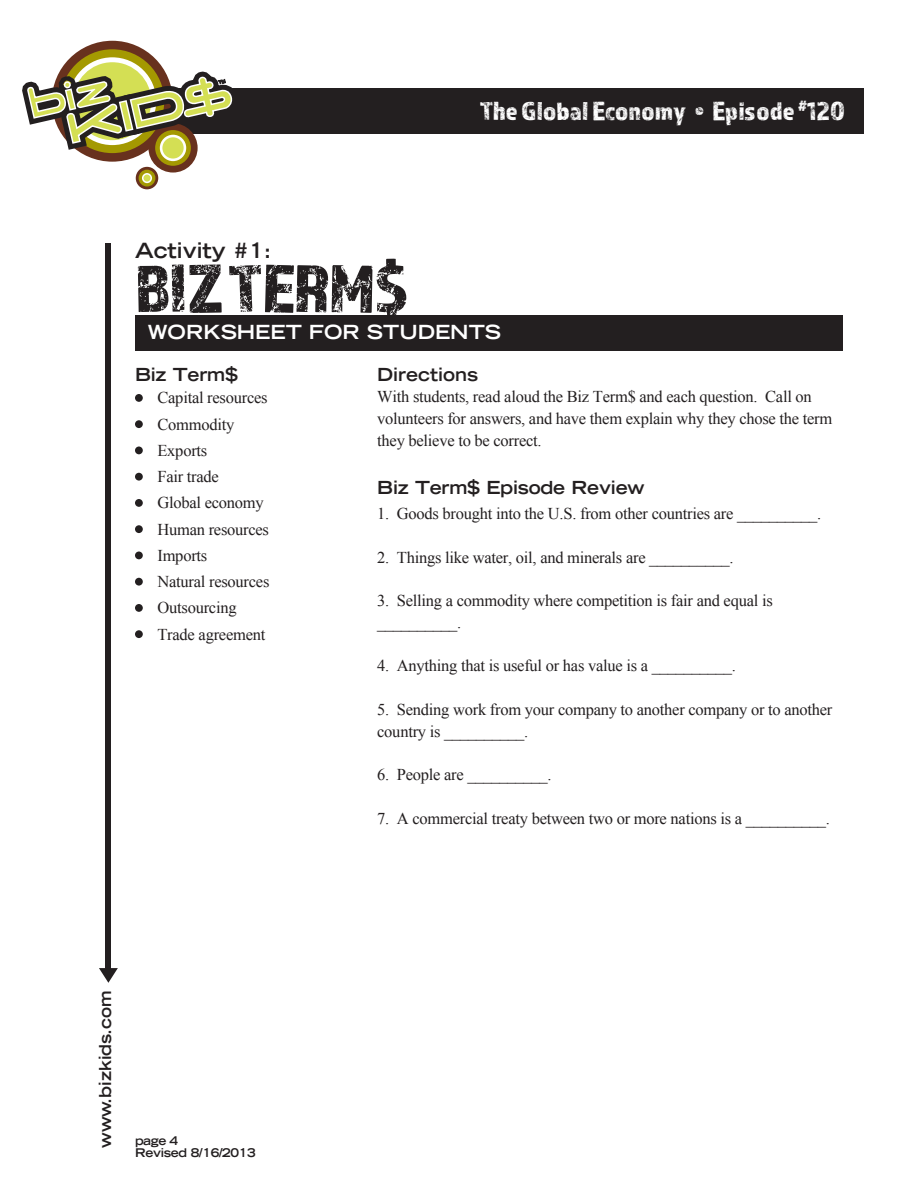
<style>
.page{position:relative;width:918px;height:1188px;background:#fff}
.page>*{position:absolute;margin:0;border:0;box-sizing:border-box;transform-origin:0 0}
.t1{font:70.5px "Almaq Rough";letter-spacing:-.025em;color:#231f20}
.t2{font:27px "Almaq Rough";color:#fff}
.t3{font:700 expanded 21px "Trade Gothic LT Std";color:#231f20}
.t4{font:700 expanded 19.5px "Trade Gothic LT Std";color:#fff}
.SUBHEAD{font:700 expanded 18px "Trade Gothic LT Std";letter-spacing:-.01em;color:#231f20}
.Biz_TERMS{font:16.5px/21.8px "Times New Roman";letter-spacing:-.015em;color:#231f20}
.t5{font:700 expanded 16.5px "Trade Gothic LT Std";color:#231f20}
.t6{font:700 expanded 12px/12px "Trade Gothic LT Std";letter-spacing:-.025em;color:#231f20}
</style>
<div class="page">
<div style="left:99px;top:88px;width:765px;height:45px;background:#231f20"></div>
<div style="left:106px;top:243px;width:5px;height:730px;background:#231f20"></div>
<svg style="left:99px;top:968px;width:19px;height:15px"></svg>
<svg style="left:22px;top:40px;width:215px;height:150px"></svg>
<div style="left:135px;top:315px;width:707px;height:35px;background:#231f20"></div>
<div style="left:135px;top:394px;width:8px;height:8px;background:#231f20;border-radius:50%"></div>
<div style="left:135px;top:420px;width:8px;height:8px;background:#231f20;border-radius:50%"></div>
<div style="left:135px;top:447px;width:8px;height:7px;background:#231f20;border-radius:50%"></div>
<div style="left:135px;top:473px;width:8px;height:8px;background:#231f20;border-radius:50%"></div>
<div style="left:135px;top:499px;width:8px;height:8px;background:#231f20;border-radius:50%"></div>
<div style="left:135px;top:525px;width:8px;height:8px;background:#231f20;border-radius:50%"></div>
<div style="left:135px;top:552px;width:8px;height:7px;background:#231f20;border-radius:50%"></div>
<div style="left:135px;top:578px;width:8px;height:8px;background:#231f20;border-radius:50%"></div>
<div style="left:135px;top:604px;width:8px;height:8px;background:#231f20;border-radius:50%"></div>
<div style="left:135px;top:630px;width:8px;height:8px;background:#231f20;border-radius:50%"></div>
<h2 class="t2" style="left:480px;top:95px;width:366px">The Global Economy • Episode <sup>#</sup>120</h2>
<p class="t3" style="left:135px;top:237px;width:138px">Activity #1:</p>
<p class="t1" style="left:135px;top:246px;width:278px">BIZ TERM$</p>
<p class="t4" style="left:148px;top:319px;width:355px">WORKSHEET FOR STUDENTS</p>
<p class="SUBHEAD" style="left:135px;top:362px;width:105px">Biz Term$</p>
<p class="Biz_TERMS" style="left:157px;top:387px;width:112px">Capital resources</p>
<p class="Biz_TERMS" style="left:157px;top:413px;width:78px">Commodity</p>
<p class="Biz_TERMS" style="left:157px;top:439px;width:51px">Exports</p>
<p class="Biz_TERMS" style="left:157px;top:465px;width:63px">Fair trade</p>
<p class="Biz_TERMS" style="left:157px;top:492px;width:108px">Global economy</p>
<p class="Biz_TERMS" style="left:157px;top:518px;width:113px">Human resources</p>
<p class="Biz_TERMS" style="left:157px;top:544px;width:51px">Imports</p>
<p class="Biz_TERMS" style="left:157px;top:570px;width:113px">Natural resources</p>
<p class="Biz_TERMS" style="left:157px;top:597px;width:81px">Outsourcing</p>
<p class="Biz_TERMS" style="left:157px;top:623px;width:109px">Trade agreement</p>
<p class="SUBHEAD" style="left:377px;top:362px;width:102px">Directions</p>
<p class="Biz_TERMS" style="left:377px;top:386px;width:457px">With students, read aloud the Biz Term$ and each question. Call on volunteers for answers, and have them explain why they chose the term they believe to be correct.</p>
<p class="SUBHEAD" style="left:377px;top:476px;width:269px">Biz Term$ Episode Review</p>
<p class="Biz_TERMS" style="left:377px;top:502px;width:445px">1. Goods brought into the U.S. from other countries are __________.</p>
<p class="Biz_TERMS" style="left:377px;top:546px;width:358px">2. Things like water, oil, and minerals are __________.</p>
<p class="Biz_TERMS" style="left:377px;top:589px;width:397px">3. Selling a commodity where competition is fair and equal is __________.</p>
<p class="Biz_TERMS" style="left:377px;top:655px;width:360px">4. Anything that is useful or has value is a __________.</p>
<p class="Biz_TERMS" style="left:377px;top:698px;width:457px">5. Sending work from your company to another company or to another country is __________.</p>
<p class="Biz_TERMS" style="left:377px;top:763px;width:176px">6. People are __________.</p>
<p class="Biz_TERMS" style="left:377px;top:807px;width:454px">7. A commercial treaty between two or more nations is a __________.</p>
<p class="t5" style="left:95px;top:1148px;width:159px;rotate:-90deg">www.bizkids.com</p>
<p class="t6" style="left:135px;top:1135px;width:122px">page 4<br>Revised 8/16/2013</p>
</div>
